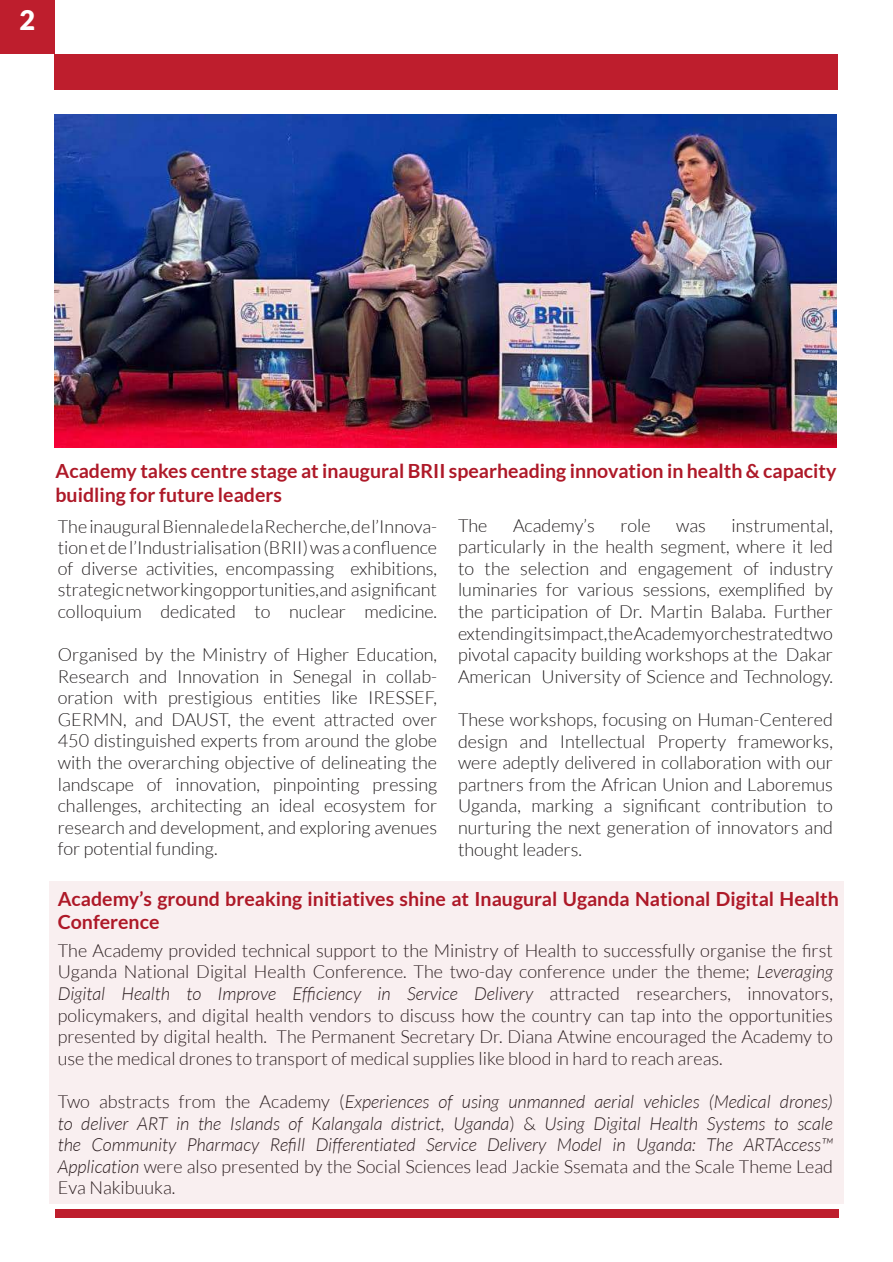
<style>
.page{position:relative;width:893px;height:1262px;background:#fff}
.page>*{position:absolute;margin:0;border:0;box-sizing:border-box;transform-origin:0 0}
.t1{font:900 27px "Lato";color:#fff}
.t2{font:700 19.5px/23.4px "Lato";color:#ae1928}
.t3{font:300 18px/21.6px "Lato";color:#231f20;text-align:justify}
.t4{font:italic 300 18px/21.6px "Lato";color:#231f20;text-align:justify}
.s1{font-style:italic}
.s2{font-style:normal}
</style>
<div class="page">
<div style="left:0;top:0;width:54px;height:54px;background:#be1e2d"></div>
<div style="left:54px;top:54px;width:783px;height:35px;background:#be1e2d"></div>
<div style="left:56px;top:1208px;width:783px;height:9px;background:#be1e2d"></div>
<img style="left:55px;top:115px;width:781px;height:333px">
<div style="left:50px;top:881px;width:794px;height:323px;background:#f9eff0"></div>
<h1 class="t1" style="left:20px;top:5px;width:17px">2</h1>
<p class="t2" style="left:56px;top:459px;width:782px">Academy takes centre stage at inaugural BRII spearheading innovation in health &amp; capacity buidling for future leaders</p>
<p class="t3" style="left:58px;top:516px;width:381px;line-height:21.1px">The inaugural Biennale de la Recherche, de l’Innova&shy;tion et de l’Industrialisation (BRII) was a confluence of diverse activities, encompassing exhibitions, strategic networking opportunities, and a significant colloquium dedicated to nuclear medicine.</p>
<p class="t3" style="left:58px;top:643px;width:381px">Organised by the Ministry of Higher Education, Research and Innovation in Senegal in collab&shy;oration with prestigious entities like IRESSEF, GERMN, and DAUST, the event attracted over 450 distinguished experts from around the globe with the overarching objective of delineating the landscape of innovation, pinpointing pressing challenges, architecting an ideal ecosystem for research and development, and exploring avenues for potential funding.</p>
<p class="t3" style="left:458px;top:514px;width:31px">The</p>
<p class="t3" style="left:513px;top:514px;width:83px">Academy’s</p>
<p class="t3" style="left:620px;top:514px;width:32px">role</p>
<p class="t3" style="left:676px;top:514px;width:31px">was</p>
<p class="t3" style="left:458px;top:514px;width:376px;text-indent:273px">instrumental, particularly in the health segment, where it led to the selection and engagement of industry luminaries for various sessions, exemplified by the participation of Dr. Martin Balaba. Further extending its impact, the Academy orchestrated two pivotal capacity building workshops at the Dakar American University of Science and Technology.</p>
<p class="t3" style="left:458px;top:709px;width:376px">These workshops, focusing on Human-Centered design and Intellectual Property frameworks, were adeptly delivered in collaboration with our partners from the African Union and Laboremus Uganda, marking a significant contribution to nurturing the next generation of innovators and thought leaders.</p>
<p class="t2" style="left:58px;top:886px;width:782px">Academy’s ground breaking initiatives shine at Inaugural Uganda National Digital Health<br>Conference</p>
<p class="t3" style="left:58px;top:939px;width:776px">The Academy provided technical support to the Ministry of Health to successfully organise the first Uganda National Digital Health Conference. The two-day conference under the theme; <span class="s1">Leveraging Digital Health to Improve Efficiency in Service Delivery</span> attracted researchers, innovators, policymakers, and digital health vendors to discuss how the country can tap into the opportunities presented by digital health. The Permanent Secretary Dr. Diana Atwine encouraged the Academy to use the medical drones to transport of medical supplies like blood in hard to reach areas.</p>
<p class="t4" style="left:58px;top:1091px;width:776px"><span class="s2">Two abstracts from the Academy (</span>Experiences of using unmanned aerial vehicles (Medical drones) to deliver ART in the Islands of Kalangala district, Uganda<span class="s2">) &amp;</span> Using Digital Health Systems to scale the Community Pharmacy Refill Differentiated Service Delivery Model in Uganda: The ARTAccess™ Application <span class="s2">were also presented by the Social Sciences lead Jackie Ssemata and the Scale Theme Lead Eva Nakibuuka.</span></p>
</div>
